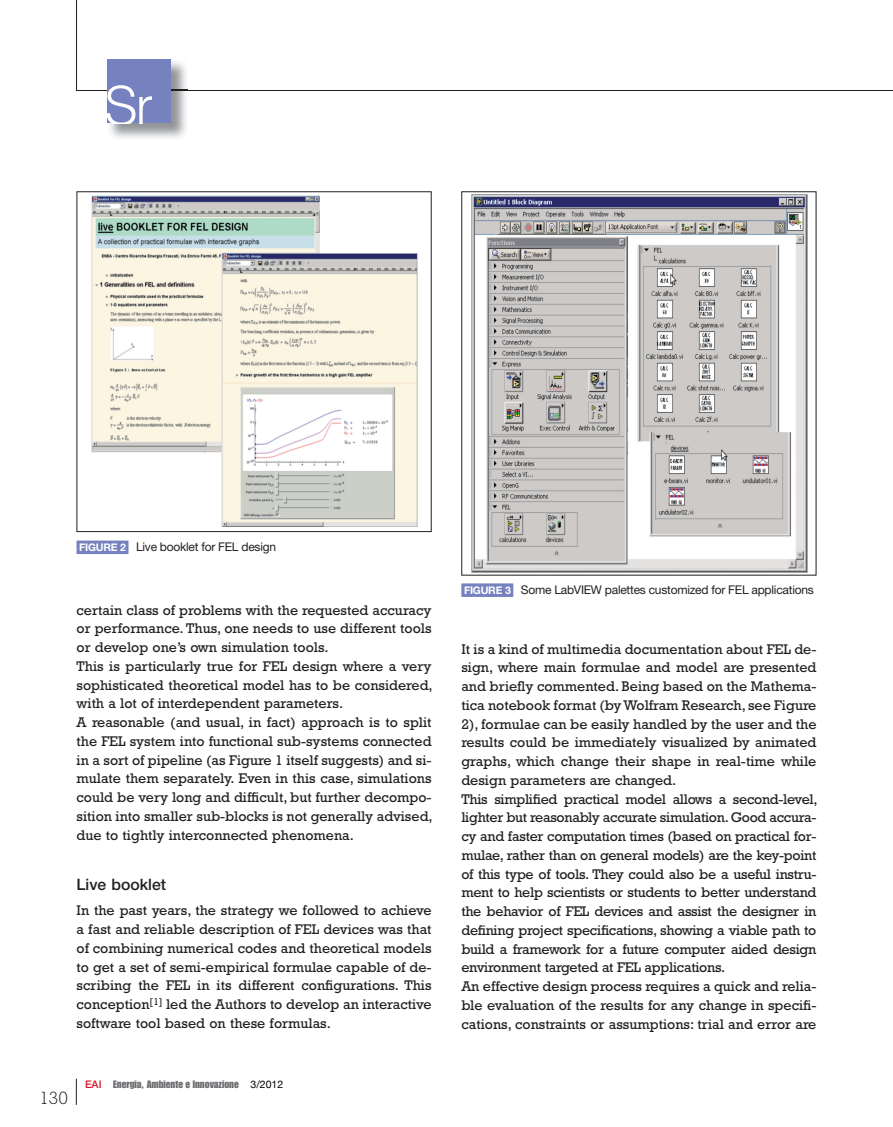
<style>
.page{position:relative;width:893px;height:1127px;background:#fff}
.page>*{position:absolute;margin:0;border:0;box-sizing:border-box;transform-origin:0 0}
.t1{font:300 18px "Rockwell";color:#231f20}
.t2{font:500 15.75px "Helvetica Neue";color:#231f20}
.t3{font:14.25px/18.8px "Rockwell";letter-spacing:-.02em;color:#231f20}
.t4{font:14.25px/18.8px "Rockwell";color:#231f20}
.t5{font:12px "Helvetica Neue";letter-spacing:-.02em;color:#231f20}
.t6{font:10.5px "Impact";color:#6c6d70}
.s1{font-weight:700;font-size:10.5px;color:#fff}
.s2{font-family:"Helvetica Neue";font-weight:500;color:#d7162e}
.s3{font-family:"Helvetica Neue";color:#000002}
</style>
<div class="page">
<hr style="left:76px;top:0;width:1px;height:90px;background:#231f20">
<hr style="left:77px;top:90px;width:816px;height:1px;background:#231f20">
<img style="left:107px;top:59px;width:81px;height:79px">
<img style="left:107px;top:90px;width:81px;height:1px">
<div style="left:108px;top:60px;width:63px;height:63px;background:#7681bf"></div>
<img style="left:108px;top:85px;width:44px;height:38px">
<svg style="left:76px;top:1079px;width:1px;height:26px"></svg>
<img style="left:91px;top:195px;width:327px;height:332px">
<div style="left:77px;top:191px;width:355px;height:341px;border:1px solid #231f20"></div>
<img style="left:471px;top:194px;width:337px;height:379px">
<div style="left:461px;top:191px;width:355px;height:384px;border:1px solid #231f20"></div>
<div style="left:77px;top:540px;width:51px;height:14px;background:#7681bf"></div>
<div style="left:461px;top:583px;width:52px;height:14px;background:#7681bf"></div>
<p class="t5" style="left:79px;top:543px;width:198px"><span class="s1">FIGURE 2</span> Live booklet for FEL design</p>
<p class="t4" style="left:77px;top:602px;width:358px">certain class of problems with the requested accuracy or performance. Thus, one needs to use different tools or develop one’s own simulation tools.<br>This is particularly true for FEL design where a very sophisticated theoretical model has to be considered, with a lot of interdependent parameters.<br>A reasonable (and usual, in fact) approach is to split the FEL system into functional sub-systems connected in a sort of pipeline (as Figure 1 itself suggests) and si&shy;mulate them separately. Even in this case, simulations could be very long and difficult, but further decompo&shy;sition into smaller sub-blocks is not generally advised, due to tightly interconnected phenomena.</p>
<p class="t2" style="left:77px;top:879px;width:91px">Live booklet</p>
<p class="t4" style="left:77px;top:903px;width:357px;text-align:justify">In the past years, the strategy we followed to achieve a fast and reliable description of FEL devices was that of combining numerical codes and theoretical models to get a set of semi-empirical formulae capable of de&shy;scribing the FEL in its different configurations. This conception<sup>[1]</sup> led the Authors to develop an interactive software tool based on these formulas.</p>
<p class="t1" style="left:39px;top:1091px;width:30px">130</p>
<p class="t6" style="left:85px;top:1080px;width:200px"><span class="s2">EAI</span> Energia, Ambiente e Innovazione <span class="s3">3/2012</span></p>
<p class="t5" style="left:464px;top:586px;width:351px"><span class="s1">FIGURE 3</span> Some LabVIEW palettes customized for FEL applications</p>
<p class="t3" style="left:461px;top:641px;width:358px">It is a kind of multimedia documentation about FEL de&shy;sign, where main formulae and model are presented and briefly commented. Being based on the Mathema&shy;tica notebook format (by Wolfram Research, see Figure 2), formulae can be easily handled by the user and the results could be immediately visualized by animated graphs, which change their shape in real-time while design parameters are changed.<br>This simplified practical model allows a second-level, lighter but reasonably accurate simulation. Good accura&shy;cy and faster computation times (based on practical for&shy;mulae, rather than on general models) are the key-point of this type of tools. They could also be a useful instru&shy;ment to help scientists or students to better understand the behavior of FEL devices and assist the designer in defining project specifications, showing a viable path to build a framework for a future computer aided design environment targeted at FEL applications.<br>An effective design process requires a quick and relia&shy;ble evaluation of the results for any change in specifi&shy;cations, constraints or assumptions: trial and error are</p>
</div>
